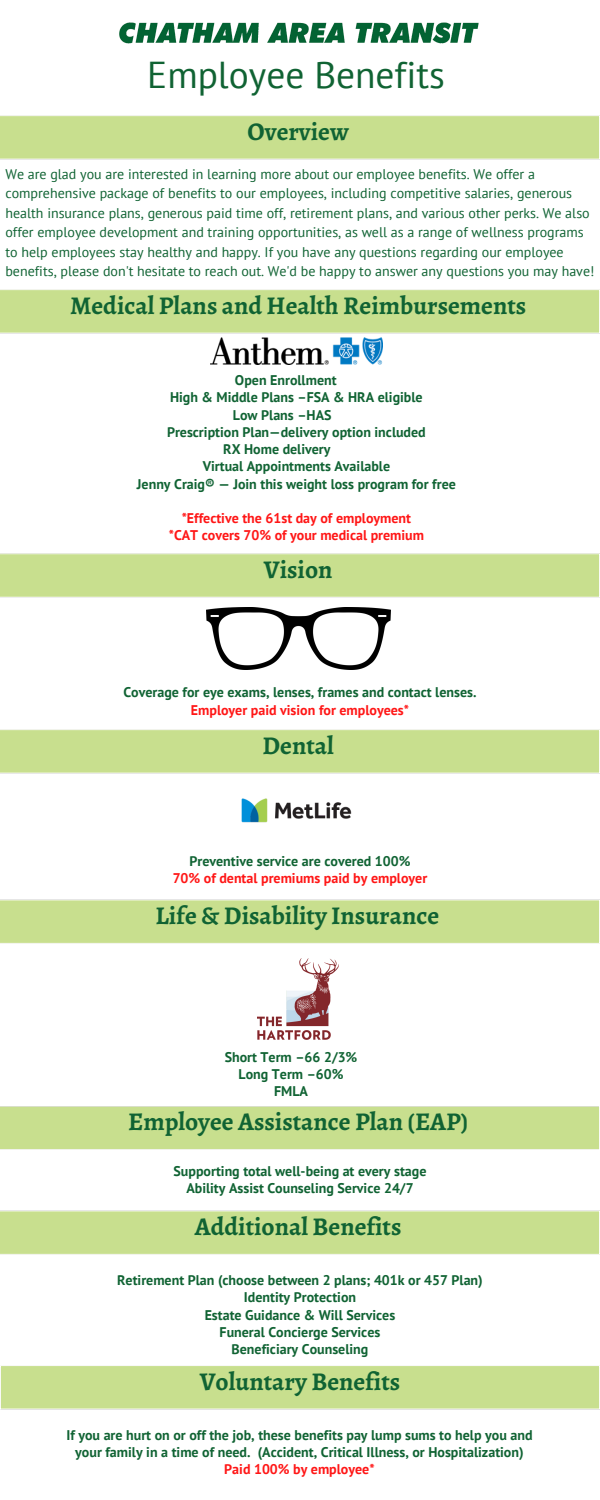
<style>
.page{position:relative;width:600px;height:1500px;background:#fff}
.page>*{position:absolute;margin:0;border:0;box-sizing:border-box;transform-origin:0 0}
.t1{font:37.4px "PT Sans";color:#106333}
.t2{font:700 25.5px "Alegreya";color:#106333}
.t3{font:700 14px/17.2px "PT Sans";color:#106333;text-align:center}
.t4{font:14px/19.5px "PT Sans";color:#106333}
.t5{font:700 14px/17.2px "PT Sans";color:#ff1616;text-align:center}
</style>
<div class="page">
<div style="left:0;top:115px;width:600px;height:44px;background:#c8df8e"></div>
<hr style="left:0;top:116px;width:1px;height:43px;background:#fff">
<hr style="left:599px;top:116px;width:1px;height:43px;background:#fff">
<hr style="left:0;top:115px;width:600px;height:1px;background:#fff">
<div style="left:0;top:289px;width:600px;height:44px;background:#c8df8e"></div>
<hr style="left:0;top:290px;width:1px;height:43px;background:#fff">
<hr style="left:599px;top:290px;width:1px;height:43px;background:#fff">
<hr style="left:0;top:289px;width:600px;height:1px;background:#fff">
<img style="left:210px;top:337px;width:172px;height:27px">
<div style="left:0;top:554px;width:600px;height:43px;background:#c8df8e"></div>
<hr style="left:0;top:554px;width:1px;height:43px;background:#fff">
<hr style="left:599px;top:554px;width:1px;height:43px;background:#fff">
<img style="left:206px;top:607px;width:185px;height:63px">
<div style="left:0;top:729px;width:600px;height:44px;background:#c8df8e"></div>
<hr style="left:0;top:730px;width:1px;height:43px;background:#fff">
<hr style="left:599px;top:730px;width:1px;height:43px;background:#fff">
<hr style="left:0;top:729px;width:600px;height:1px;background:#fff">
<img style="left:241px;top:798px;width:111px;height:25px">
<div style="left:0;top:900px;width:600px;height:44px;background:#c8df8e"></div>
<hr style="left:0;top:900px;width:1px;height:43px;background:#fff">
<hr style="left:599px;top:900px;width:1px;height:43px;background:#fff">
<hr style="left:0;top:943px;width:600px;height:1px;background:#fff">
<img style="left:258px;top:959px;width:81px;height:80px">
<div style="left:0;top:1106px;width:600px;height:44px;background:#c8df8e"></div>
<hr style="left:0;top:1107px;width:1px;height:42px;background:#fff">
<hr style="left:599px;top:1107px;width:1px;height:42px;background:#fff">
<hr style="left:0;top:1106px;width:600px;height:1px;background:#fff">
<hr style="left:0;top:1149px;width:600px;height:1px;background:#fff">
<div style="left:0;top:1211px;width:600px;height:44px;background:#c8df8e"></div>
<hr style="left:0;top:1211px;width:1px;height:43px;background:#fff">
<hr style="left:599px;top:1211px;width:1px;height:43px;background:#fff">
<hr style="left:0;top:1254px;width:600px;height:1px;background:#fff">
<div style="left:0;top:1365px;width:600px;height:44px;background:#c8df8e"></div>
<hr style="left:0;top:1366px;width:1px;height:43px;background:#fff">
<hr style="left:599px;top:1366px;width:1px;height:43px;background:#fff">
<hr style="left:0;top:1365px;width:600px;height:1px;background:#fff">
<img style="left:119px;top:22px;width:360px;height:22px">
<h1 class="t1" style="left:147px;top:50px;width:299px">Employee Benefits</h1>
<h2 class="t2" style="left:248px;top:114px;width:103px">Overview</h2>
<p class="t4" style="left:5px;top:164px;width:590px">We are glad you are interested in learning more about our employee benefits. We offer a comprehensive package of benefits to our employees, including competitive salaries, generous health insurance plans, generous paid time off, retirement plans, and various other perks. We also offer employee development and training opportunities, as well as a range of wellness programs to help employees stay healthy and happy. If you have any questions regarding our employee benefits, please don't hesitate to reach out. We'd be happy to answer any questions you may have!</p>
<h2 class="t2" style="left:70px;top:288px;width:458px">Medical Plans and Health Reimbursements</h2>
<p class="t3" style="left:235px;top:371px;width:103px">Open Enrollment</p>
<p class="t3" style="left:170px;top:389px;width:254px">High &amp; Middle Plans –FSA &amp; HRA eligible</p>
<p class="t3" style="left:233px;top:406px;width:100px">Low Plans –HAS</p>
<p class="t3" style="left:167px;top:423px;width:260px">Prescription Plan—delivery option included</p>
<p class="t3" style="left:223px;top:440px;width:109px">RX Home delivery</p>
<p class="t3" style="left:203px;top:458px;width:189px">Virtual Appointments Available</p>
<p class="t3" style="left:137px;top:475px;width:320px">Jenny Craig® — Join this weight loss program for free</p>
<p class="t5" style="left:169px;top:509px;width:257px">*Effective the 61st day of employment *CAT covers 70% of your medical premium</p>
<h2 class="t2" style="left:264px;top:552px;width:70px">Vision</h2>
<p class="t3" style="left:123px;top:683px;width:354px">Coverage for eye exams, lenses, frames and contact lenses.</p>
<p class="t5" style="left:191px;top:701px;width:220px">Employer paid vision for employees*</p>
<h2 class="t2" style="left:263px;top:728px;width:73px">Dental</h2>
<p class="t3" style="left:190px;top:852px;width:222px">Preventive service are covered 100%</p>
<p class="t5" style="left:173px;top:870px;width:256px">70% of dental premiums paid by employer</p>
<h2 class="t2" style="left:155px;top:898px;width:285px">Life &amp; Disability Insurance</h2>
<p class="t3" style="left:225px;top:1048px;width:134px">Short Term –66 2/3%<br>Long Term –60%<br>FMLA</p>
<h2 class="t2" style="left:128px;top:1104px;width:342px">Employee Assistance Plan (EAP)</h2>
<p class="t3" style="left:174px;top:1162px;width:254px">Supporting total well-being at every stage<br>Ability Assist Counseling Service 24/7</p>
<h2 class="t2" style="left:195px;top:1209px;width:208px">Additional Benefits</h2>
<p class="t3" style="left:117px;top:1271px;width:367px">Retirement Plan (choose between 2 plans; 401k or 457 Plan)<br>Identity Protection<br>Estate Guidance &amp; Will Services<br>Funeral Concierge Services<br>Beneficiary Counseling</p>
<h2 class="t2" style="left:200px;top:1364px;width:202px">Voluntary Benefits</h2>
<p class="t3" style="left:66px;top:1426px;width:468px">If you are hurt on or off the job, these benefits pay lump sums to help you and your family in a time of need. (Accident, Critical Illness, or Hospitalization)</p>
<p class="t5" style="left:224px;top:1461px;width:152px">Paid 100% by employee*</p>
</div>
